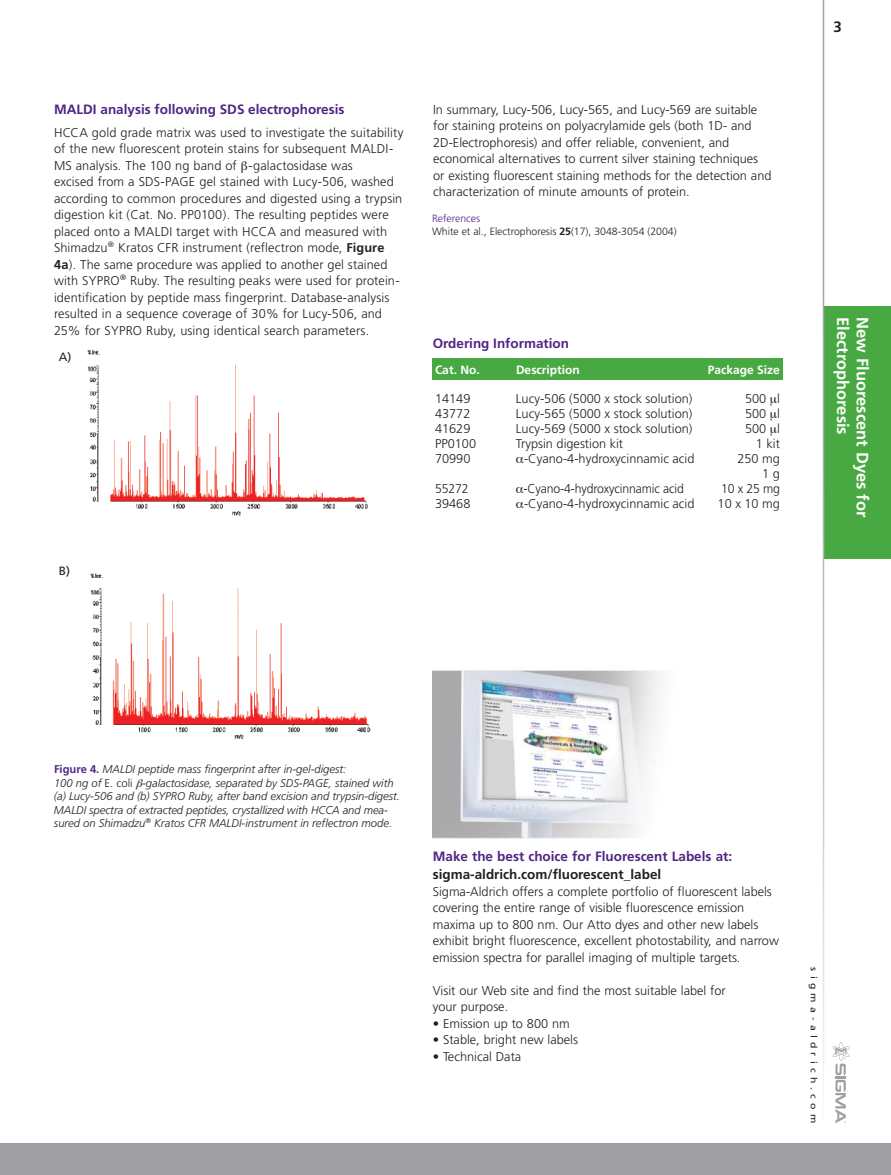
<style>
.page{position:relative;width:891px;height:1175px;background:#fff}
.page>*{position:absolute;margin:0;border:0;box-sizing:border-box;transform-origin:0 0}
.t1{font:700 16.5px "Frutiger";color:#fff}
.t2{font:700 15px "Frutiger";color:#231f20}
.t3{font:700 13.5px "Frutiger";color:#4f2683}
.t4{font:700 13.5px "Frutiger";color:#231f20}
.t5{font:300 12.75px/16.5px "Frutiger";color:#231f20}
.t6{font:300 12.75px "Frutiger";color:#231f20;scale:.96 1}
.t7{font:700 12px "Frutiger";color:#fff}
.t8{font:12px "Frutiger";color:#231f20}
.t9{font:italic 300 11.25px/13.5px "Frutiger";color:#231f20}
.t10{font:300 10.5px/13.5px "Frutiger";color:#231f20}
.t11{font:8.85px "Frutiger";letter-spacing:.4em;color:#231f20;scale:1.18 1}
.s1{font-weight:700}
.s2{color:#4f2683}
.s3{font-weight:700;font-style:normal;color:#4f2683}
.s4{font-style:normal}
</style>
<div class="page">
<div style="left:824px;top:306px;width:67px;height:252px;background:#48a942"></div>
<div style="left:0;top:1143px;width:891px;height:32px;background:#a0a0a4"></div>
<svg style="left:833px;top:1042px;width:17px;height:81px"></svg>
<img style="left:91px;top:573px;width:279px;height:166px">
<img style="left:87px;top:349px;width:280px;height:167px">
<div style="left:432px;top:358px;width:351px;height:22px;background:#48a942"></div>
<img style="left:432px;top:670px;width:229px;height:169px">
<p class="t3" style="left:54px;top:104px;width:292px">MALDI analysis following SDS electrophoresis</p>
<p class="t5" style="left:54px;top:125px;width:351px">HCCA gold grade matrix was used to investigate the suitability of the new fluorescent protein stains for subsequent MALDI-MS analysis. The 100 ng band of -galactosidase was<br>excised from a SDS-PAGE gel stained with Lucy-506, washed according to common procedures and digested using a trypsin digestion kit (Cat. No. PP0100). The resulting peptides were placed onto a MALDI target with HCCA and measured with Shimadzu<sup>®</sup> Kratos CFR instrument (reflectron mode, <span class="s1">Figure 4a</span>). The same procedure was applied to another gel stained with SYPRO<sup>®</sup> Ruby. The resulting peaks were used for protein&shy;identification by peptide mass fingerprint. Database-analysis resulted in a sequence coverage of 30% for Lucy-506, and 25% for SYPRO Ruby, using identical search parameters.</p>
<p class="t8" style="left:59px;top:351px;width:14px">A)</p>
<p class="t8" style="left:59px;top:566px;width:13px">B)</p>
<p class="t5" style="left:433px;top:102px;width:340px">In summary, Lucy-506, Lucy-565, and Lucy-569 are suitable for staining proteins on polyacrylamide gels (both 1D- and 2D-Electrophoresis) and offer reliable, convenient, and economical alternatives to current silver staining techniques or existing fluorescent staining methods for the detection and characterization of minute amounts of protein.</p>
<p class="t10" style="left:432px;top:212px;width:246px"><span class="s2">References<br></span>White et al., Electrophoresis <span class="s1">25</span>(17), 3048-3054 (2004)</p>
<p class="t3" style="left:433px;top:337px;width:138px">Ordering Information</p>
<p class="t7" style="left:435px;top:365px;width:46px">Cat. No.</p>
<p class="t7" style="left:516px;top:365px;width:65px">Description</p>
<p class="t7" style="left:708px;top:365px;width:74px">Package Size</p>
<p class="t5" style="left:435px;top:391px;width:37px">14149</p>
<p class="t5" style="left:516px;top:391px;width:178px">Lucy-506 (5000 x stock solution)</p>
<p class="t5" style="left:745px;top:391px;width:36px">500 l</p>
<p class="t5" style="left:435px;top:406px;width:37px">43772</p>
<p class="t5" style="left:516px;top:406px;width:178px">Lucy-565 (5000 x stock solution)</p>
<p class="t5" style="left:745px;top:406px;width:36px">500 l</p>
<p class="t5" style="left:435px;top:421px;width:37px">41629</p>
<p class="t5" style="left:516px;top:421px;width:178px">Lucy-569 (5000 x stock solution)</p>
<p class="t5" style="left:745px;top:421px;width:36px">500 l</p>
<p class="t5" style="left:435px;top:436px;width:43px">PP0100</p>
<p class="t5" style="left:516px;top:436px;width:109px">Trypsin digestion kit</p>
<p class="t5" style="left:756px;top:436px;width:26px">1 kit</p>
<p class="t5" style="left:435px;top:451px;width:37px">70990</p>
<p class="t5" style="left:524px;top:451px;width:172px">-Cyano-4-hydroxycinnamic acid</p>
<p class="t5" style="left:737px;top:452px;width:44px;line-height:15px;text-align:right">250 mg<br>1 g</p>
<p class="t6" style="left:435px;top:483px;width:36px">55272</p>
<p class="t6" style="left:524px;top:483px;width:168px">-Cyano-4-hydroxycinnamic acid</p>
<p class="t6" style="left:721px;top:483px;width:63px">10 x 25 mg</p>
<p class="t5" style="left:435px;top:496px;width:37px">39468</p>
<p class="t5" style="left:524px;top:496px;width:172px">-Cyano-4-hydroxycinnamic acid</p>
<p class="t5" style="left:718px;top:496px;width:64px">10 x 10 mg</p>
<p class="t2" style="left:834px;top:21px;width:10px">3</p>
<p class="t1" style="left:849px;top:317px;width:119px;rotate:90deg">Electrophoresis</p>
<p class="t1" style="left:869px;top:317px;width:202px;rotate:90deg">New Fluorescent Dyes for</p>
<p class="t9" style="left:54px;top:763px;width:348px"><span class="s3">Figure 4.</span> MALDI peptide mass fingerprint after in-gel-digest:<br>100 ng of <span class="s4">E. coli</span> -galactosidase, separated by SDS-PAGE, stained with (a) Lucy-506 and (b) SYPRO Ruby, after band excision and trypsin-digest.<br>MALDI spectra of extracted peptides, crystallized with HCCA and mea&shy;sured on Shimadzu<sup>®</sup> Kratos CFR MALDI-instrument in reflectron mode.</p>
<p class="t3" style="left:433px;top:851px;width:301px">Make the best choice for Fluorescent Labels at:</p>
<p class="t4" style="left:433px;top:869px;width:230px">sigma-aldrich.com/fluorescent_label</p>
<p class="t5" style="left:433px;top:884px;width:348px">Sigma-Aldrich offers a complete portfolio of fluorescent labels covering the entire range of visible fluorescence emission maxima up to 800 nm. Our Atto dyes and other new labels exhibit bright fluorescence, excellent photostability, and narrow emission spectra for parallel imaging of multiple targets.</p>
<p class="t5" style="left:433px;top:983px;width:295px">Visit our Web site and find the most suitable label for your purpose.</p>
<p class="t5" style="left:433px;top:1016px;width:139px">• Emission up to 800 nm</p>
<p class="t5" style="left:433px;top:1032px;width:147px">• Stable, bright new labels</p>
<p class="t5" style="left:433px;top:1049px;width:90px">• Technical Data</p>
<p class="t11" style="left:817px;top:967px;width:134px;rotate:90deg">sigma-aldrich.com</p>
</div>
